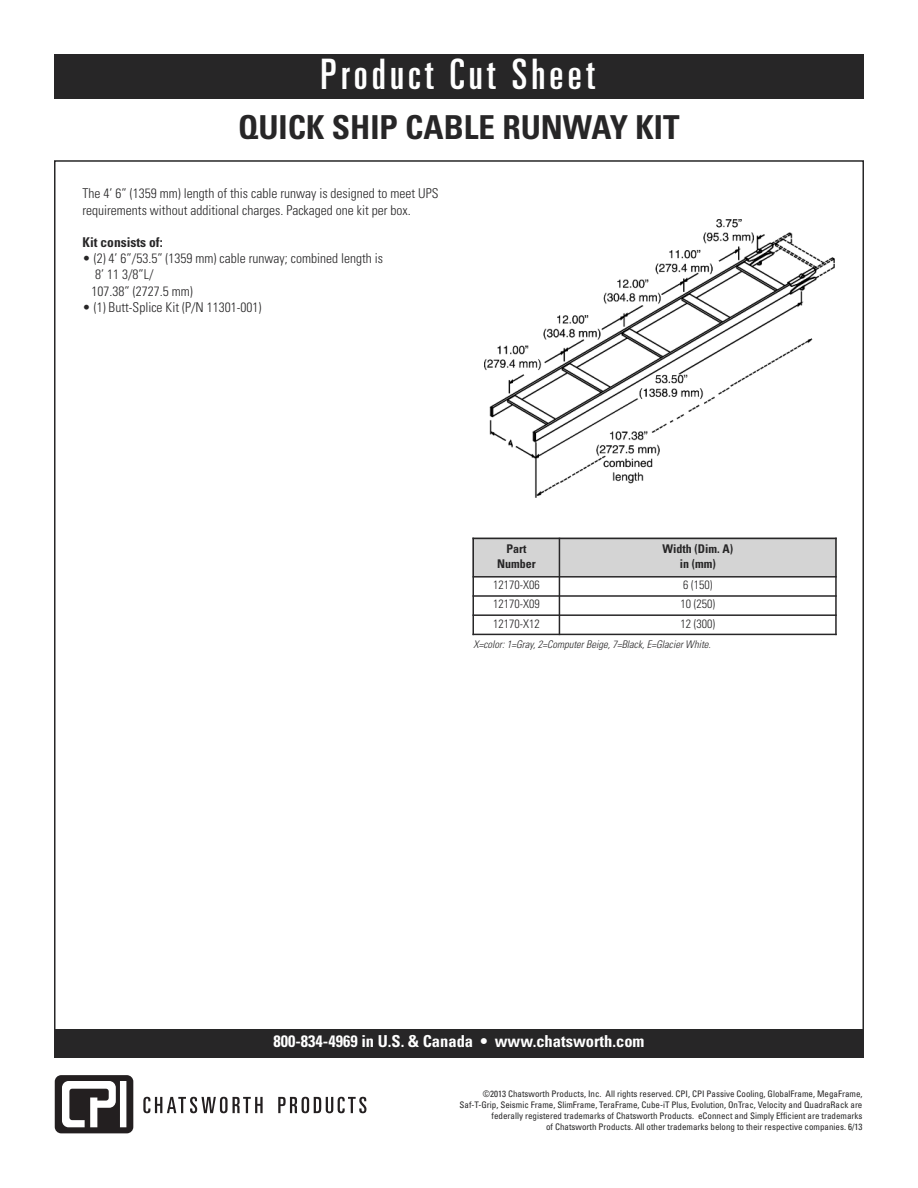
<style>
.page{position:relative;width:918px;height:1188px;background:#fff}
.page>*{position:absolute;margin:0;border:0;box-sizing:border-box;transform-origin:0 0}
.t1{font:ultra-condensed 42px "Univers LT Std";letter-spacing:.1em;color:#fff}
.t2{font:700 condensed 33px "Univers LT Std";color:#272627}
.t3{font:700 condensed 16.5px "Univers LT Std";color:#fff}
.t4{font:300 condensed 13.5px/16.2px "Univers LT Std";color:#272627}
.t5{font:700 condensed 13.5px "Univers LT Std";color:#272627}
.t6{font:300 condensed 12px "Univers LT Std";color:#272627}
.t7{font:700 condensed 12px/14.4px "Univers LT Std";color:#272627;text-align:center}
.t8{font:italic 300 condensed 10.5px "Univers LT Std";color:#272627}
.t9{font:condensed 9px/10.8px "Univers LT Std";color:#272627;text-align:right}
</style>
<div class="page">
<div style="left:54px;top:54px;width:810px;height:45px;background:#272627"></div>
<svg style="left:55px;top:1075px;width:78px;height:58px"></svg>
<svg style="left:143px;top:1097px;width:120px;height:16px"></svg>
<svg style="left:278px;top:1097px;width:88px;height:16px"></svg>
<div style="left:54px;top:1029px;width:810px;height:28px;background:#272627"></div>
<div style="left:472px;top:538px;width:87px;height:39px;background:#d4d4d4"></div>
<div style="left:559px;top:538px;width:278px;height:39px;background:#d4d4d4"></div>
<hr style="left:472px;top:538px;width:2px;height:97px;background:#272627">
<hr style="left:559px;top:538px;width:1px;height:97px;background:#272627">
<hr style="left:835px;top:538px;width:2px;height:97px;background:#272627">
<hr style="left:472px;top:538px;width:365px;height:1px;background:#272627">
<hr style="left:472px;top:576px;width:365px;height:2px;background:#272627">
<hr style="left:472px;top:595px;width:365px;height:2px;background:#272627">
<hr style="left:472px;top:614px;width:365px;height:2px;background:#272627">
<hr style="left:472px;top:634px;width:365px;height:1px;background:#272627">
<img style="left:485px;top:220px;width:349px;height:278px">
<h1 class="t1" style="left:320px;top:59px;width:276px">Product Cut Sheet</h1>
<h2 class="t2" style="left:238px;top:115px;width:443px">QUICK SHIP CABLE RUNWAY KIT</h2>
<h3 class="t4" style="left:82px;top:187px;width:358px">The 4’ 6” (1359 mm) length of this cable runway is designed to meet UPS requirements without additional charges. Packaged one kit per box.</h3>
<h3 class="t5" style="left:82px;top:237px;width:82px">Kit consists of:</h3>
<h3 class="t4" style="left:91px;top:251px;width:293px;text-indent:-9px">• (2) 4’ 6”/53.5” (1359 mm) cable runway; combined length is<br>8’ 11 3/8”L/<br>107.38” (2727.5 mm)</h3>
<h3 class="t4" style="left:82px;top:300px;width:181px">• (1) Butt-Splice Kit (P/N 11301-001)</h3>
<h3 class="t7" style="left:497px;top:543px;width:40px">Part<br>Number</h3>
<h3 class="t7" style="left:662px;top:543px;width:72px">Width (Dim. A) in (mm)</h3>
<h3 class="t6" style="left:493px;top:581px;width:48px">12170-X06</h3>
<h3 class="t6" style="left:683px;top:581px;width:31px">6 (150)</h3>
<h3 class="t6" style="left:493px;top:600px;width:48px">12170-X09</h3>
<h3 class="t6" style="left:680px;top:600px;width:36px">10 (250)</h3>
<h3 class="t6" style="left:493px;top:619px;width:48px">12170-X12</h3>
<h3 class="t6" style="left:680px;top:619px;width:36px">12 (300)</h3>
<p class="t8" style="left:474px;top:640px;width:239px">X=color: 1=Gray, 2=Computer Beige, 7=Black, E=Glacier White.</p>
<h3 class="t3" style="left:273px;top:1035px;width:373px">800-834-4969 in U.S. &amp; Canada • www.chatsworth.com</h3>
<p class="t9" style="left:460px;top:1089px;width:404px">©2013 Chatsworth Products, Inc. All rights reserved. CPI, CPI Passive Cooling, GlobalFrame, MegaFrame, Saf-T-Grip, Seismic Frame, SlimFrame, TeraFrame, Cube-iT Plus, Evolution, OnTrac, Velocity and QuadraRack are federally registered trademarks of Chatsworth Products. eConnect and Simply Efficient are trademarks<br>of Chatsworth Products. All other trademarks belong to their respective companies. 6/13</p>
</div>
